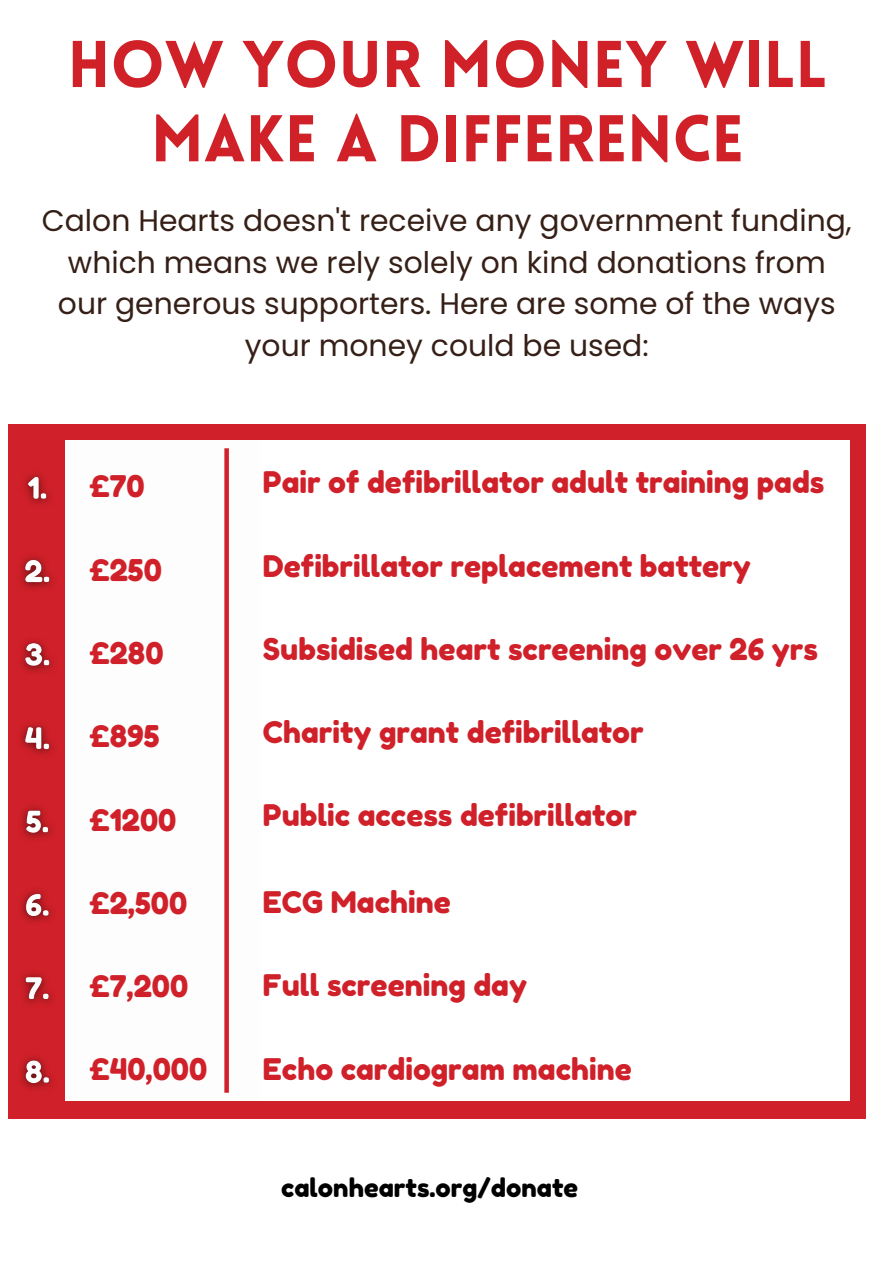
<style>
.page{position:relative;width:894px;height:1264px;background:#fff}
.page>*{position:absolute;margin:0;border:0;box-sizing:border-box;transform-origin:0 0}
.t1{font:900 64.5px/74.2px "Lovelo";color:#d02028;text-align:center}
.t2{font:29.85px "Fredoka One";color:#d02029}
.t3{font:29.85px/41.7px "Poppins";color:#351f16;text-align:center}
.t4{font:25.5px "Fredoka One";color:#000}
</style>
<div class="page">
<div style="left:8px;top:424px;width:857px;height:694px;background:#d02029"></div>
<div style="left:8px;top:440px;width:841px;height:660px;background:#fff"></div>
<div style="left:8px;top:424px;width:57px;height:694px;background:#d02029"></div>
<img style="left:20px;top:474px;width:33px;height:615px">
<div style="left:224px;top:448px;width:5px;height:644px;background:#d02029"></div>
<h1 class="t1" style="left:68px;top:34px;width:761px">HOW YOUR MONEY WILL<br>MAKE A DIFFERENCE</h1>
<h2 class="t3" style="left:42px;top:200px;width:811px">Calon Hearts doesn't receive any government funding, which means we rely solely on kind donations from our generous supporters. Here are some of the ways your money could be used:</h2>
<h2 class="t2" style="left:90px;top:468px;width:57px">£70</h2>
<h2 class="t2" style="left:263px;top:464px;width:563px">Pair of defibrillator adult training pads</h2>
<h2 class="t2" style="left:90px;top:551px;width:74px">£250</h2>
<h2 class="t2" style="left:263px;top:547px;width:489px">Defibrillator replacement battery</h2>
<h2 class="t2" style="left:90px;top:635px;width:75px">£280</h2>
<h2 class="t2" style="left:263px;top:630px;width:556px">Subsidised heart screening over 26 yrs</h2>
<h2 class="t2" style="left:90px;top:718px;width:72px">£895</h2>
<h2 class="t2" style="left:263px;top:714px;width:382px">Charity grant defibrillator</h2>
<h2 class="t2" style="left:90px;top:801px;width:88px">£1200</h2>
<h2 class="t2" style="left:263px;top:797px;width:375px">Public access defibrillator</h2>
<h2 class="t2" style="left:90px;top:884px;width:99px">£2,500</h2>
<h2 class="t2" style="left:263px;top:884px;width:189px">ECG Machine</h2>
<h2 class="t2" style="left:90px;top:968px;width:100px">£7,200</h2>
<h2 class="t2" style="left:263px;top:967px;width:265px">Full screening day</h2>
<h2 class="t2" style="left:90px;top:1051px;width:119px">£40,000</h2>
<p class="t2" style="left:263px;top:1050px;width:370px">Echo cardiogram machine</p>
<p class="t4" style="left:281px;top:1172px;width:298px">calonhearts.org/donate</p>
</div>
